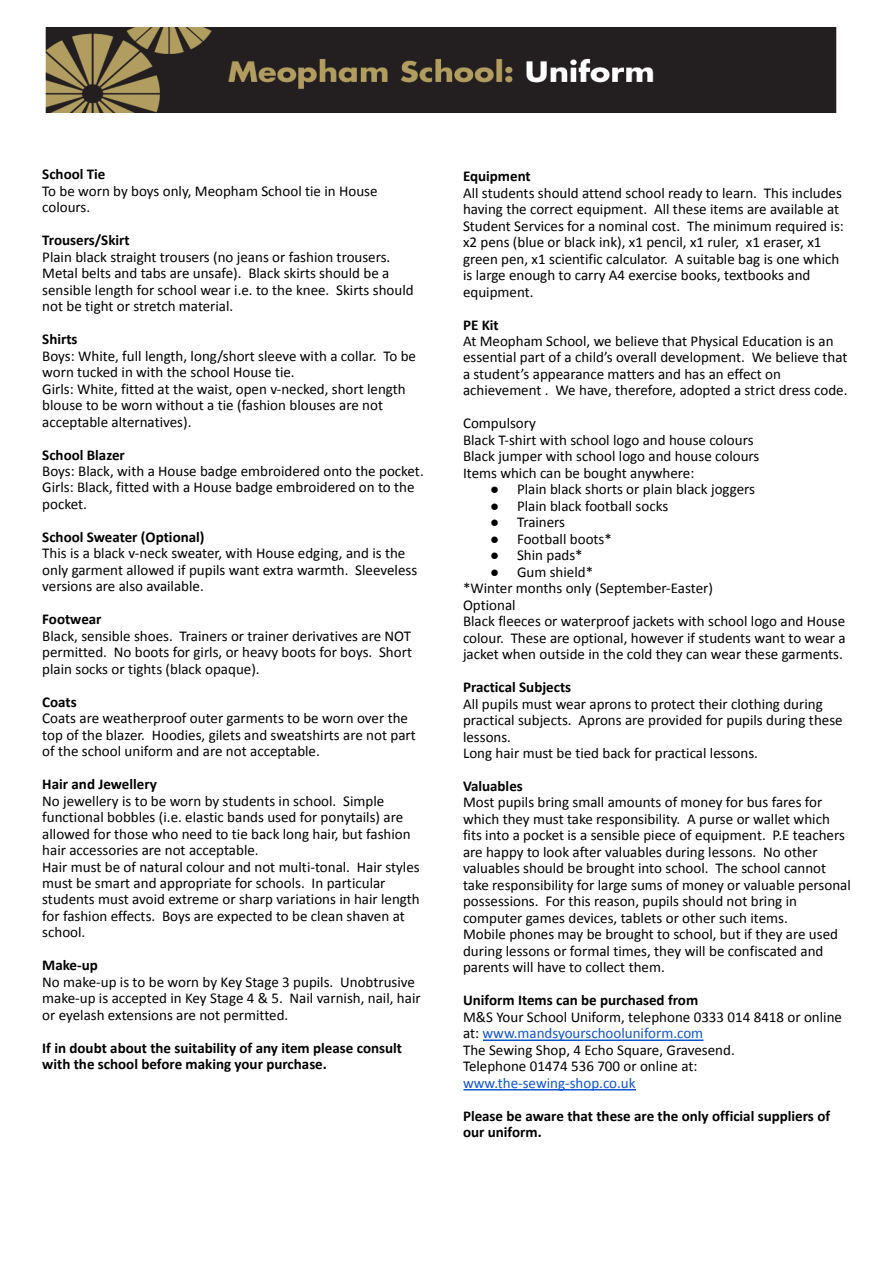
<style>
.page{position:relative;width:894px;height:1263px;background:#fff}
.page>*{position:absolute;margin:0;border:0;box-sizing:border-box;transform-origin:0 0}
.t1{font:15px/16.5px "Calibri";color:#000}
.t2{font:700 15px/16.5px "Calibri";color:#000}
.t3{font:15px "Calibri";color:#15c}
.s1{font-family:"Arial"}
.s2{color:#15c}
</style>
<div class="page">
<hr style="left:483px;top:1040px;width:220px;height:1px;background:#15c">
<hr style="left:463px;top:1089px;width:173px;height:1px;background:#15c">
<img style="left:46px;top:27px;width:791px;height:85px">
<p class="t2" style="left:42px;top:167px;width:65px">School Tie</p>
<p class="t1" style="left:42px;top:184px;width:337px">To be worn by boys only, Meopham School tie in House colours.</p>
<p class="t2" style="left:42px;top:233px;width:89px">Trousers/Skirt</p>
<p class="t1" style="left:42px;top:250px;width:373px">Plain black straight trousers (no jeans or fashion trousers.<br>Metal belts and tabs are unsafe). Black skirts should be a sensible length for school wear i.e. to the knee. Skirts should not be tight or stretch material.</p>
<p class="t2" style="left:42px;top:332px;width:37px">Shirts</p>
<p class="t1" style="left:42px;top:349px;width:375px">Boys: White, full length, long/short sleeve with a collar. To be worn tucked in with the school House tie.<br>Girls: White, fitted at the waist, open v-necked, short length blouse to be worn without a tie (fashion blouses are not acceptable alternatives).</p>
<p class="t2" style="left:42px;top:448px;width:84px">School Blazer</p>
<p class="t1" style="left:42px;top:464px;width:383px">Boys: Black, with a House badge embroidered onto the pocket.<br>Girls: Black, fitted with a House badge embroidered on to the pocket.</p>
<p class="t2" style="left:42px;top:530px;width:164px">School Sweater (Optional)</p>
<p class="t1" style="left:42px;top:546px;width:376px">This is a black v-neck sweater, with House edging, and is the only garment allowed if pupils want extra warmth. Sleeveless versions are also available.</p>
<p class="t2" style="left:42px;top:612px;width:61px">Footwear</p>
<p class="t1" style="left:42px;top:629px;width:371px;text-align:justify">Black, sensible shoes. Trainers or trainer derivatives are NOT permitted. No boots for girls, or heavy boots for boys. Short plain socks or tights (black opaque).</p>
<p class="t2" style="left:42px;top:695px;width:36px">Coats</p>
<p class="t1" style="left:42px;top:711px;width:375px">Coats are weatherproof outer garments to be worn over the top of the blazer. Hoodies, gilets and sweatshirts are not part of the school uniform and are not acceptable.</p>
<p class="t2" style="left:42px;top:777px;width:116px">Hair and Jewellery</p>
<p class="t1" style="left:42px;top:794px;width:379px">No jewellery is to be worn by students in school. Simple functional bobbles (i.e. elastic bands used for ponytails) are allowed for those who need to tie back long hair, but fashion hair accessories are not acceptable.<br>Hair must be of natural colour and not multi-tonal. Hair styles must be smart and appropriate for schools. In particular students must avoid extreme or sharp variations in hair length for fashion effects. Boys are expected to be clean shaven at school.</p>
<p class="t2" style="left:42px;top:958px;width:57px">Make-up</p>
<p class="t1" style="left:42px;top:975px;width:380px">No make-up is to be worn by Key Stage 3 pupils. Unobtrusive make-up is accepted in Key Stage 4 &amp; 5. Nail varnish, nail, hair or eyelash extensions are not permitted.</p>
<p class="t2" style="left:42px;top:1041px;width:361px">If in doubt about the suitability of any item please consult with the school before making your purchase.</p>
<p class="t2" style="left:463px;top:169px;width:69px">Equipment</p>
<p class="t1" style="left:463px;top:186px;width:382px">All students should attend school ready to learn. This includes having the correct equipment. All these items are available at Student Services for a nominal cost. The minimum required is: x2 pens (blue or black ink), x1 pencil, x1 ruler, x1 eraser, x1 green pen, x1 scientific calculator. A suitable bag is one which is large enough to carry A4 exercise books, textbooks and equipment.</p>
<p class="t2" style="left:463px;top:318px;width:37px">PE Kit</p>
<p class="t1" style="left:463px;top:334px;width:386px">At Meopham School, we believe that Physical Education is an essential part of a child’s overall development. We believe that a student’s appearance matters and has an effect on achievement . We have, therefore, adopted a strict dress code.</p>
<p class="t1" style="left:463px;top:416px;width:298px">Compulsory<br>Black T-shirt with school logo and house colours Black jumper with school logo and house colours Items which can be bought anywhere:</p>
<p class="t1" style="left:490px;top:482px;width:266px"><span class="s1">●</span> Plain black shorts or plain black joggers</p>
<p class="t1" style="left:490px;top:499px;width:180px"><span class="s1">●</span> Plain black football socks</p>
<p class="t1" style="left:490px;top:515px;width:77px"><span class="s1">●</span> Trainers</p>
<p class="t1" style="left:490px;top:532px;width:123px"><span class="s1">●</span> Football boots*</p>
<p class="t1" style="left:490px;top:548px;width:94px"><span class="s1">●</span> Shin pads*</p>
<p class="t1" style="left:463px;top:565px;width:384px;text-indent:27px"><span class="s1">●</span> Gum shield*<br>*Winter months only (September-Easter)<br>Optional<br>Black fleeces or waterproof jackets with school logo and House colour. These are optional, however if students want to wear a jacket when outside in the cold they can wear these garments.</p>
<p class="t2" style="left:463px;top:680px;width:110px">Practical Subjects</p>
<p class="t1" style="left:463px;top:697px;width:381px">All pupils must wear aprons to protect their clothing during practical subjects. Aprons are provided for pupils during these lessons.<br>Long hair must be tied back for practical lessons.</p>
<p class="t2" style="left:463px;top:779px;width:61px">Valuables</p>
<p class="t1" style="left:463px;top:795px;width:389px">Most pupils bring small amounts of money for bus fares for which they must take responsibility. A purse or wallet which fits into a pocket is a sensible piece of equipment. P.E teachers are happy to look after valuables during lessons. No other valuables should be brought into school. The school cannot take responsibility for large sums of money or valuable personal possessions. For this reason, pupils should not bring in computer games devices, tablets or other such items.<br>Mobile phones may be brought to school, but if they are used during lessons or formal times, they will be confiscated and parents will have to collect them.</p>
<p class="t2" style="left:463px;top:993px;width:237px">Uniform Items can be purchased from</p>
<p class="t1" style="left:463px;top:1010px;width:381px">M&amp;S Your School Uniform, telephone 0333 014 8418 or online at: <span class="s2">www.mandsyourschooluniform.com<br></span>The Sewing Shop, 4 Echo Square, Gravesend.<br>Telephone 01474 536 700 or online at:</p>
<p class="t3" style="left:463px;top:1076px;width:174px">www.the-sewing-shop.co.uk</p>
<p class="t2" style="left:463px;top:1109px;width:369px">Please be aware that these are the only official suppliers of our uniform.</p>
</div>
